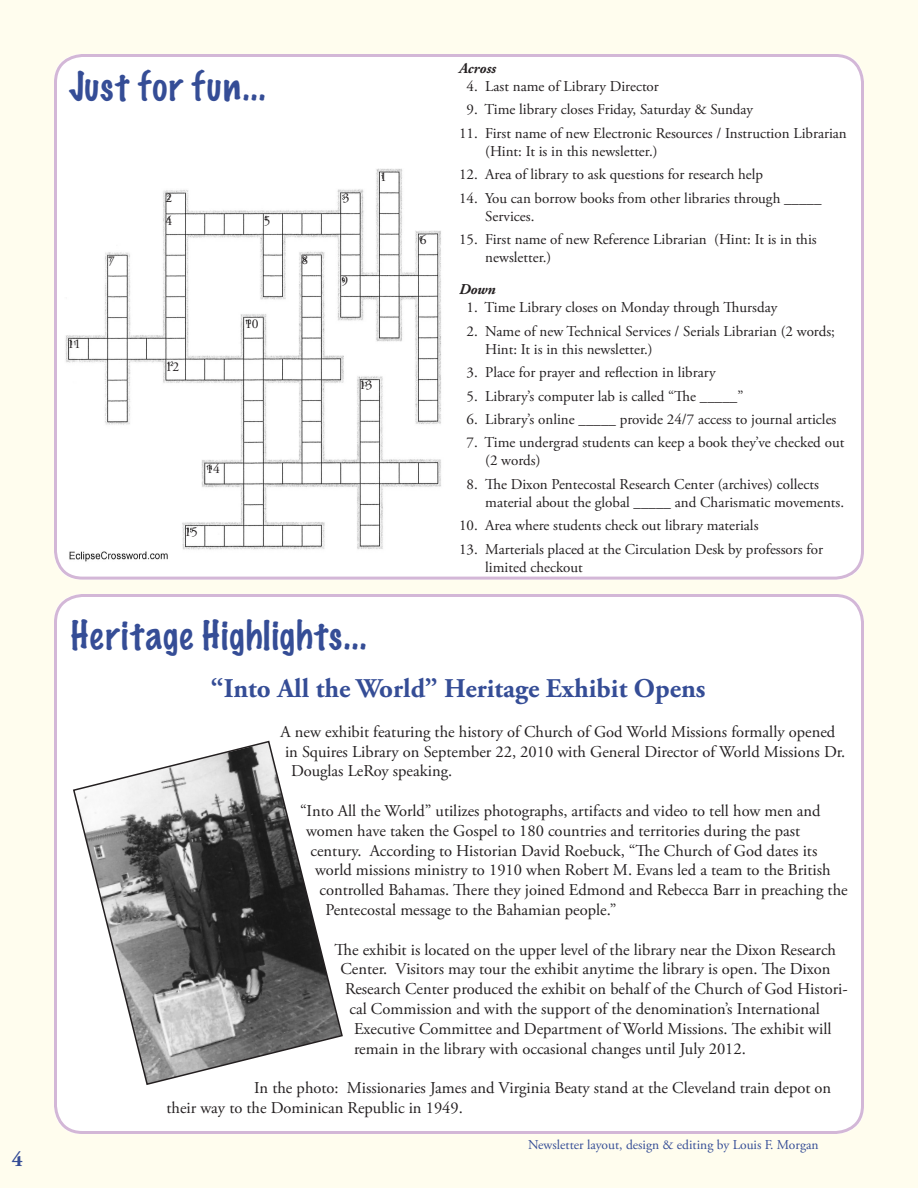
<style>
.page{position:relative;width:918px;height:1188px;background:#fffdee}
.page>*{position:absolute;margin:0;border:0;box-sizing:border-box;transform-origin:0 0}
.t1{font:100 36px "Marker Felt";letter-spacing:.035em;color:#354d96}
.t2{font:700 27px "Adobe Garamond Pro";color:#354d96}
.t3{font:700 21px "Adobe Garamond Pro";color:#354d96}
.t4{font:16.5px/19.8px "Adobe Garamond Pro";color:#231f20}
.t5{font:15px "Adobe Garamond Pro";color:#231f20}
.t6{font:italic 700 15px "Adobe Garamond Pro";letter-spacing:-.005em;color:#231f20}
.t7{font:13.5px "Adobe Garamond Pro";color:#354d96}
.t8{font:13.5px "Adobe Garamond Pro";color:#231f20}
</style>
<div class="page">
<div style="left:54px;top:58px;width:405px;height:77px;background:#fff"></div>
<div style="left:459px;top:54px;width:405px;height:522px;background:#fff"></div>
<div style="left:59px;top:568px;width:400px;height:8px;background:#fff"></div>
<div style="left:58px;top:135px;width:401px;height:22px;background:#fff"></div>
<img style="left:58px;top:157px;width:401px;height:411px">
<div style="left:54px;top:54px;width:810px;height:526px;border:3px solid #d3b7d7;border-radius:27px"></div>
<div style="left:54px;top:594px;width:810px;height:540px;background:#fff;border-radius:27px"></div>
<svg style="left:73px;top:740px;width:270px;height:345px"></svg>
<div style="left:54px;top:594px;width:810px;height:540px;border:3px solid #d3b7d7;border-radius:27px"></div>
<p class="t3" style="left:12px;top:1148px;width:12px">4</p>
<p class="t1" style="left:69px;top:60px;width:198px">Just for fun...</p>
<p class="t8" style="left:68px;top:335px;width:15px">11</p>
<p class="t8" style="left:166px;top:190px;width:8px">2</p>
<p class="t8" style="left:343px;top:190px;width:8px">3</p>
<p class="t8" style="left:166px;top:212px;width:8px">4</p>
<p class="t8" style="left:264px;top:212px;width:8px">5</p>
<p class="t8" style="left:108px;top:253px;width:8px">7</p>
<p class="t8" style="left:301px;top:252px;width:8px">8</p>
<p class="t8" style="left:245px;top:316px;width:15px">10</p>
<p class="t8" style="left:341px;top:273px;width:8px">9</p>
<p class="t8" style="left:380px;top:169px;width:8px">1</p>
<p class="t8" style="left:166px;top:359px;width:15px">12</p>
<p class="t8" style="left:359px;top:377px;width:15px">13</p>
<p class="t8" style="left:206px;top:461px;width:15px">14</p>
<p class="t8" style="left:185px;top:524px;width:15px">15</p>
<p class="t8" style="left:420px;top:232px;width:8px">6</p>
<p class="t6" style="left:459px;top:60px;width:39px">Across</p>
<p class="t5" style="left:466px;top:77px;width:194px">4. Last name of Library Director</p>
<p class="t5" style="left:466px;top:101px;width:288px">9. Time library closes Friday, Saturday &amp; Sunday</p>
<p class="t5" style="left:459px;top:124px;width:389px">11. First name of new Electronic Resources / Instruction Librarian</p>
<p class="t5" style="left:485px;top:142px;width:174px">(Hint: It is in this newsletter.)</p>
<p class="t5" style="left:459px;top:166px;width:306px">12. Area of library to ask questions for research help</p>
<p class="t5" style="left:459px;top:189px;width:364px">14. You can borrow books from other libraries through _____</p>
<p class="t5" style="left:485px;top:207px;width:51px">Services.</p>
<p class="t5" style="left:459px;top:230px;width:359px">15. First name of new Reference Librarian (Hint: It is in this</p>
<p class="t5" style="left:485px;top:248px;width:68px">newsletter.)</p>
<p class="t6" style="left:459px;top:281px;width:38px">Down</p>
<p class="t5" style="left:466px;top:299px;width:312px">1. Time Library closes on Monday through Thursday</p>
<p class="t5" style="left:466px;top:322px;width:370px">2. Name of new Technical Services / Serials Librarian (2 words;</p>
<p class="t5" style="left:485px;top:340px;width:169px">Hint: It is in this newsletter.)</p>
<p class="t5" style="left:466px;top:364px;width:251px">3. Place for prayer and reflection in library</p>
<p class="t5" style="left:466px;top:387px;width:278px">5. Library’s computer lab is called “The _____”</p>
<p class="t5" style="left:466px;top:410px;width:371px">6. Library’s online _____ provide 24/7 access to journal articles</p>
<p class="t5" style="left:466px;top:434px;width:379px">7. Time undergrad students can keep a book they’ve checked out</p>
<p class="t5" style="left:485px;top:452px;width:57px">(2 words)</p>
<p class="t5" style="left:466px;top:475px;width:354px">8. The Dixon Pentecostal Research Center (archives) collects</p>
<p class="t5" style="left:485px;top:493px;width:360px">material about the global _____ and Charismatic movements.</p>
<p class="t5" style="left:459px;top:517px;width:301px">10. Area where students check out library materials</p>
<p class="t5" style="left:459px;top:540px;width:366px">13. Marterials placed at the Circulation Desk by professors for</p>
<p class="t5" style="left:485px;top:558px;width:99px">limited checkout</p>
<p class="t1" style="left:70px;top:609px;width:298px">Heritage Highlights...</p>
<p class="t2" style="left:211px;top:673px;width:496px">“Into All the World” Heritage Exhibit Opens</p>
<p class="t4" style="left:280px;top:722px;width:556px">A new exhibit featuring the history of Church of God World Missions formally opened</p>
<p class="t4" style="left:285px;top:742px;width:562px">in Squires Library on September 22, 2010 with General Director of World Missions Dr.</p>
<p class="t4" style="left:291px;top:762px;width:163px">Douglas LeRoy speaking.</p>
<p class="t4" style="left:300px;top:801px;width:522px">“Into All the World” utilizes photographs, artifacts and video to tell how men and</p>
<p class="t4" style="left:306px;top:821px;width:496px">women have taken the Gospel to 180 countries and territories during the past</p>
<p class="t4" style="left:310px;top:841px;width:508px">century. According to Historian David Roebuck, “The Church of God dates its</p>
<p class="t4" style="left:315px;top:861px;width:517px">world missions ministry to 1910 when Robert M. Evans led a team to the British</p>
<p class="t4" style="left:320px;top:881px;width:530px">controlled Bahamas. There they joined Edmond and Rebecca Barr in preaching the</p>
<p class="t4" style="left:326px;top:900px;width:293px">Pentecostal message to the Bahamian people.”</p>
<p class="t4" style="left:334px;top:940px;width:503px">The exhibit is located on the upper level of the library near the Dixon Research</p>
<p class="t4" style="left:340px;top:960px;width:492px">Center. Visitors may tour the exhibit anytime the library is open. The Dixon</p>
<p class="t4" style="left:345px;top:980px;width:504px">Research Center produced the exhibit on behalf of the Church of God Histori-</p>
<p class="t4" style="left:350px;top:999px;width:472px">cal Commission and with the support of the denomination’s International</p>
<p class="t4" style="left:354px;top:1019px;width:479px">Executive Committee and Department of World Missions. The exhibit will</p>
<p class="t4" style="left:354px;top:1039px;width:393px">remain in the library with occasional changes until July 2012.</p>
<p class="t4" style="left:166px;top:1079px;width:666px;text-indent:88px">In the photo: Missionaries James and Virginia Beaty stand at the Cleveland train depot on their way to the Dominican Republic in 1949.</p>
<p class="t7" style="left:528px;top:1136px;width:292px">Newsletter layout, design &amp; editing by Louis F. Morgan</p>
</div>
